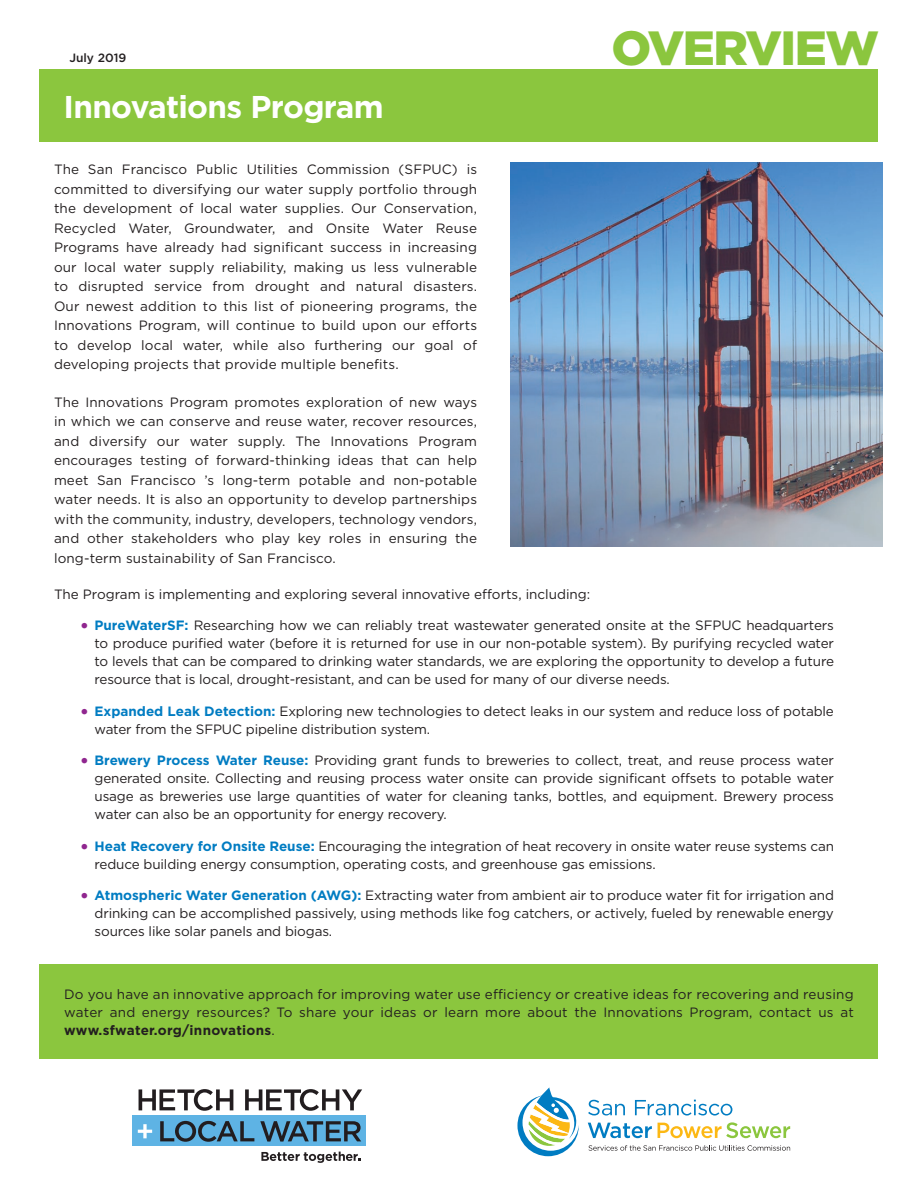
<style>
.page{position:relative;width:918px;height:1188px;background:#fff}
.page>*{position:absolute;margin:0;border:0;box-sizing:border-box;transform-origin:0 0}
.t1{font:900 48px "Gotham";letter-spacing:-.03em;color:#8bc63e}
.t2{font:700 31.5px "Gotham";letter-spacing:-.02em;color:#fff}
.t3{font:13.5px/19.5px "Gotham";letter-spacing:-.01em;color:#231f20;text-align:justify}
.t4{font:500 12px "Gotham";color:#231f20}
.s1{font-size:21px;color:#90268f}
.s2{font-weight:700;color:#007cc2}
.s3{font-weight:700}
</style>
<div class="page">
<img style="left:511px;top:162px;width:372px;height:385px">
<div style="left:40px;top:69px;width:838px;height:73px;background:#8bc63e"></div>
<svg style="left:517px;top:1087px;width:62px;height:69px"></svg>
<svg style="left:588px;top:1100px;width:37px;height:16px"></svg>
<svg style="left:635px;top:1100px;width:97px;height:16px"></svg>
<svg style="left:588px;top:1123px;width:64px;height:15px"></svg>
<svg style="left:658px;top:1122px;width:132px;height:16px"></svg>
<svg style="left:589px;top:1145px;width:201px;height:6px"></svg>
<div style="left:133px;top:1116px;width:233px;height:30px;background:#5eb3e4"></div>
<svg style="left:139px;top:1089px;width:94px;height:22px"></svg>
<svg style="left:245px;top:1089px;width:117px;height:22px"></svg>
<svg style="left:138px;top:1124px;width:14px;height:14px"></svg>
<svg style="left:160px;top:1121px;width:94px;height:21px"></svg>
<svg style="left:260px;top:1121px;width:101px;height:21px"></svg>
<svg style="left:261px;top:1152px;width:99px;height:11px"></svg>
<div style="left:40px;top:964px;width:838px;height:95px;background:#8bc63e"></div>
<p class="t4" style="left:69px;top:50px;width:58px">July 2019</p>
<h2 class="t2" style="left:63px;top:86px;width:322px">Innovations Program</h2>
<h1 class="t1" style="left:611px;top:15px;width:269px">OVERVIEW</h1>
<p class="t3" style="left:54px;top:159px;width:425px">The San Francisco Public Utilities Commission (SFPUC) is committed to diversifying our water supply portfolio through the development of local water supplies. Our Conservation, Recycled Water, Groundwater, and Onsite Water Reuse Programs have already had significant success in increasing our local water supply reliability, making us less vulnerable to disrupted service from drought and natural disasters.<br>Our newest addition to this list of pioneering programs, the Innovations Program, will continue to build upon our efforts to develop local water, while also furthering our goal of developing projects that provide multiple benefits.</p>
<p class="t3" style="left:54px;top:392px;width:425px">The Innovations Program promotes exploration of new ways in which we can conserve and reuse water, recover resources, and diversify our water supply. The Innovations Program encourages testing of forward-thinking ideas that can help meet San Francisco ’s long-term potable and non-potable water needs. It is also an opportunity to develop partnerships with the community, industry, developers, technology vendors, and other stakeholders who play key roles in ensuring the long-term sustainability of San Francisco.</p>
<p class="t3" style="left:54px;top:584px;width:538px">The Program is implementing and exploring several innovative efforts, including:</p>
<p class="t3" style="left:95px;top:616px;width:741px;line-height:18px;text-indent:-15px"><span class="s1">•</span> <span class="s2">PureWaterSF:</span> Researching how we can reliably treat wastewater generated onsite at the SFPUC headquarters to produce purified water (before it is returned for use in our non-potable system). By purifying recycled water to levels that can be compared to drinking water standards, we are exploring the opportunity to develop a future resource that is local, drought-resistant, and can be used for many of our diverse needs.</p>
<p class="t3" style="left:94px;top:702px;width:741px;line-height:18px;text-indent:-15px"><span class="s1">•</span> <span class="s2">Expanded Leak Detection:</span> Exploring new technologies to detect leaks in our system and reduce loss of potable water from the SFPUC pipeline distribution system.</p>
<p class="t3" style="left:95px;top:751px;width:741px;line-height:18px;text-indent:-15px"><span class="s1">•</span> <span class="s2">Brewery Process Water Reuse:</span> Providing grant funds to breweries to collect, treat, and reuse process water generated onsite. Collecting and reusing process water onsite can provide significant offsets to potable water usage as breweries use large quantities of water for cleaning tanks, bottles, and equipment. Brewery process water can also be an opportunity for energy recovery.</p>
<p class="t3" style="left:95px;top:837px;width:741px;line-height:18px;text-indent:-15px"><span class="s1">•</span> <span class="s2">Heat Recovery for Onsite Reuse:</span> Encouraging the integration of heat recovery in onsite water reuse systems can reduce building energy consumption, operating costs, and greenhouse gas emissions.</p>
<p class="t3" style="left:95px;top:886px;width:741px;line-height:18px;text-indent:-15px"><span class="s1">•</span> <span class="s2">Atmospheric Water Generation (AWG):</span> Extracting water from ambient air to produce water fit for irrigation and drinking can be accomplished passively, using methods like fog catchers, or actively, fueled by renewable energy sources like solar panels and biogas.</p>
<p class="t3" style="left:64px;top:985px;width:791px;line-height:18px">Do you have an innovative approach for improving water use efficiency or creative ideas for recovering and reusing water and energy resources? To share your ideas or learn more about the Innovations Program, contact us at <span class="s3">www.sfwater.org/innovations</span>.</p>
</div>
